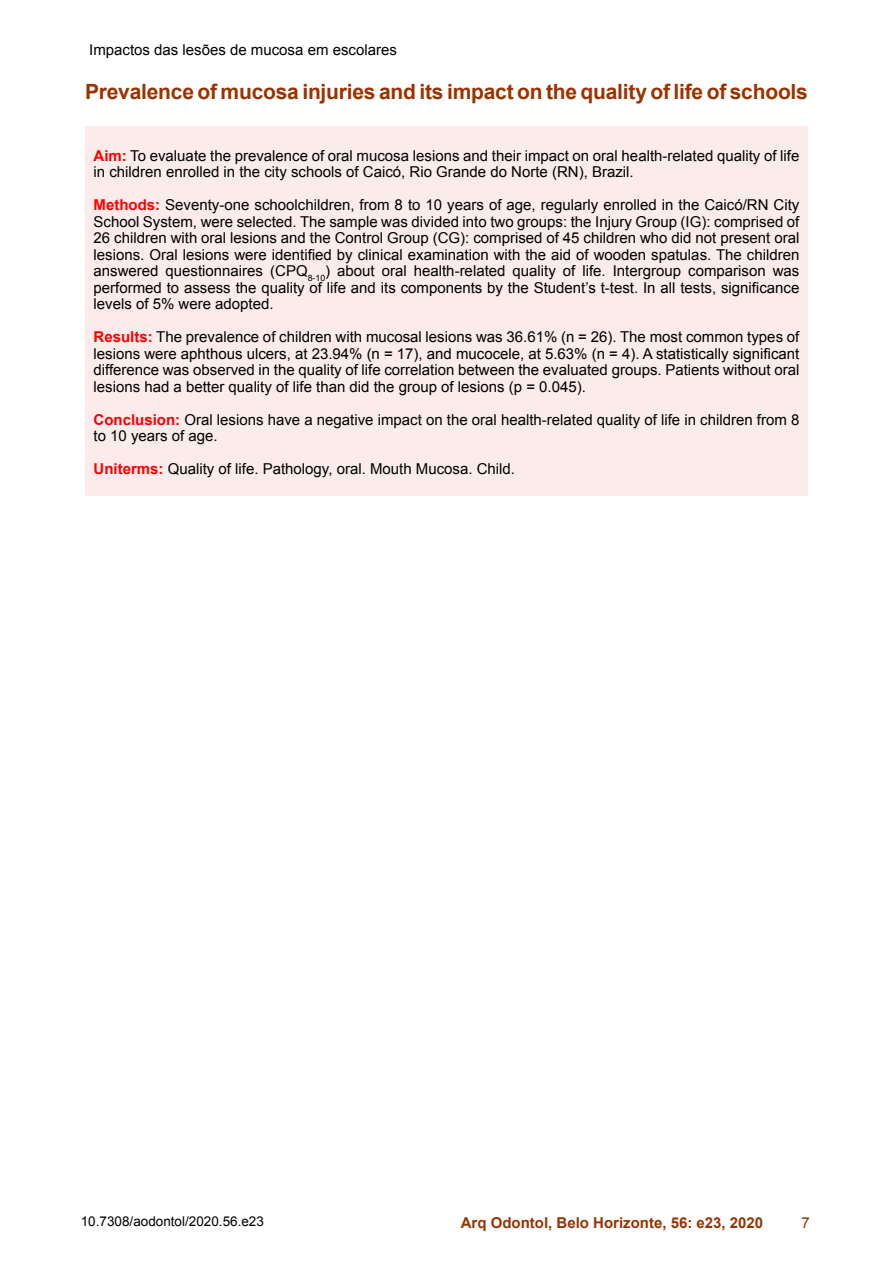
<style>
.page{position:relative;width:893px;height:1263px;background:#fff}
.page>*{position:absolute;margin:0;border:0;box-sizing:border-box;transform-origin:0 0}
.t1{font:700 21px "Arial";letter-spacing:-.01em;color:#930}
.t2{font:15px/16.5px "Arial";color:#000}
.t3{font:700 15px "Arial";color:#930}
.t4{font:15px "Arial";color:#930}
.t5{font:13.5px "Arial";color:#000}
.s1{font-weight:700;color:#f00}
</style>
<div class="page">
<div style="left:85px;top:126px;width:723px;height:370px;background:#fbebea"></div>
<p class="t2" style="left:89px;top:41px;width:309px">Impactos das lesões de mucosa em escolares</p>
<h1 class="t1" style="left:85px;top:77px;width:724px">Prevalence of mucosa injuries and its impact on the quality of life of schools</h1>
<p class="t2" style="left:94px;top:147px;width:707px"><span class="s1">Aim:</span> To evaluate the prevalence of oral mucosa lesions and their impact on oral health-related quality of life in children enrolled in the city schools of Caicó, Rio Grande do Norte (RN), Brazil.</p>
<p class="t2" style="left:94px;top:196px;width:707px;text-align:justify"><span class="s1">Methods:</span> Seventy-one schoolchildren, from 8 to 10 years of age, regularly enrolled in the Caicó/RN City School System, were selected. The sample was divided into two groups: the Injury Group (IG): comprised of 26 children with oral lesions and the Control Group (CG): comprised of 45 children who did not present oral lesions. Oral lesions were identified by clinical examination with the aid of wooden spatulas. The children answered questionnaires (CPQ<sub>8-10</sub>) about oral health-related quality of life. Intergroup comparison was performed to assess the quality of life and its components by the Student’s t-test. In all tests, significance levels of 5% were adopted.</p>
<p class="t2" style="left:94px;top:328px;width:707px;text-align:justify"><span class="s1">Results:</span> The prevalence of children with mucosal lesions was 36.61% (n = 26). The most common types of lesions were aphthous ulcers, at 23.94% (n = 17), and mucocele, at 5.63% (n = 4). A statistically significant difference was observed in the quality of life correlation between the evaluated groups. Patients without oral lesions had a better quality of life than did the group of lesions (p = 0.045).</p>
<p class="t2" style="left:94px;top:411px;width:707px"><span class="s1">Conclusion:</span> Oral lesions have a negative impact on the oral health-related quality of life in children from 8 to 10 years of age.</p>
<p class="t2" style="left:94px;top:460px;width:423px"><span class="s1">Uniterms:</span> Quality of life. Pathology, oral. Mouth Mucosa. Child.</p>
<p class="t5" style="left:81px;top:1212px;width:185px">10.7308/aodontol/2020.56.e23</p>
<p class="t3" style="left:461px;top:1212px;width:304px">Arq Odontol, Belo Horizonte, 56: e23, 2020</p>
<p class="t4" style="left:801px;top:1212px;width:10px">7</p>
</div>
